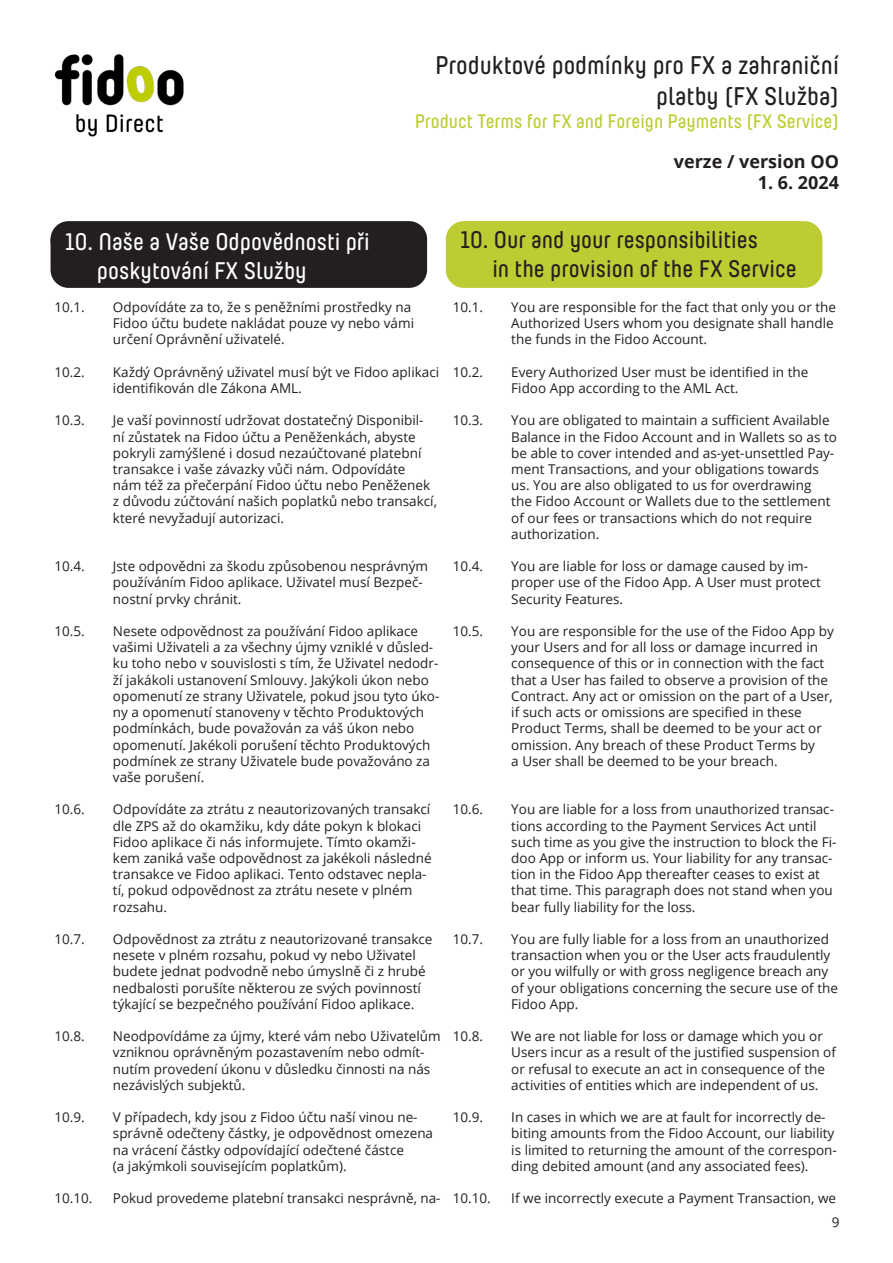
<style>
.page{position:relative;width:893px;height:1263px;background:#fff}
.page>*{position:absolute;margin:0;border:0;box-sizing:border-box;transform-origin:0 0}
.t1{font:600 25.5px/30.6px "Direct Yummo";color:#231f20;text-align:right}
.nadpis_eng{font:600 24px/28.8px "Direct Yummo";color:#231f20}
.t2{font:600 24px/28.8px "Direct Yummo";color:#fff}
.t3{font:600 19.5px "Direct Yummo";color:#bccc32}
.t4{font:700 18px "Open Sans";color:#231f20}
.t5{font:13.5px/16.2px "Open Sans";color:#231f20}
</style>
<div class="page">
<img style="left:54px;top:54px;width:130px;height:83px">
<div style="left:51px;top:221px;width:376px;height:67px;background:#231f20;border-radius:18px"></div>
<div style="left:446px;top:221px;width:376px;height:67px;background:#bccc32;border-radius:18px"></div>
<h1 class="t1" style="left:435px;top:51px;width:405px">Produktové podmínky pro FX a zahraniční platby (FX Služba)</h1>
<h3 class="t3" style="left:415px;top:111px;width:426px">Product Terms for FX and Foreign Payments (FX Service)</h3>
<h3 class="t4" style="left:674px;top:148px;width:167px">verze / version OO</h3>
<h3 class="t4" style="left:758px;top:170px;width:83px">1. 6. 2024</h3>
<p class="t2" style="left:97px;top:227px;width:274px;text-indent:-32px">10. Naše a Vaše Odpovědnosti při poskytování FX Služby</p>
<p class="nadpis_eng" style="left:492px;top:226px;width:306px;text-indent:-32px">10. Our and your responsibilities<br>in the provision of the FX Service</p>
<p class="t5" style="left:453px;top:299px;width:32px">10.1.</p>
<p class="t5" style="left:511px;top:299px;width:326px">You are responsible for the fact that only you or the<br>Authorized Users whom you designate shall handle the funds in the Fidoo Account.</p>
<p class="t5" style="left:453px;top:363px;width:32px">10.2.</p>
<p class="t5" style="left:511px;top:363px;width:299px">Every Authorized User must be identified in the<br>Fidoo App according to the AML Act.</p>
<p class="t5" style="left:453px;top:412px;width:32px">10.3.</p>
<p class="t5" style="left:511px;top:412px;width:327px">You are obligated to maintain a sufficient Available Balance in the Fidoo Account and in Wallets so as to be able to cover intended and as-yet-unsettled Pay&shy;ment Transactions, and your obligations towards us. You are also obligated to us for overdrawing<br>the Fidoo Account or Wallets due to the settlement of our fees or transactions which do not require authorization.</p>
<p class="t5" style="left:453px;top:558px;width:32px">10.4.</p>
<p class="t5" style="left:511px;top:558px;width:311px">You are liable for loss or damage caused by im&shy;proper use of the Fidoo App. A User must protect<br>Security Features.</p>
<p class="t5" style="left:453px;top:623px;width:32px">10.5.</p>
<p class="t5" style="left:511px;top:623px;width:324px">You are responsible for the use of the Fidoo App by your Users and for all loss or damage incurred in consequence of this or in connection with the fact that a User has failed to observe a provision of the Contract. Any act or omission on the part of a User, if such acts or omissions are specified in these Product Terms, shall be deemed to be your act or omission. Any breach of these Product Terms by<br>a User shall be deemed to be your breach.</p>
<p class="t5" style="left:453px;top:801px;width:32px">10.6.</p>
<p class="t5" style="left:511px;top:801px;width:327px">You are liable for a loss from unauthorized transac&shy;tions according to the Payment Services Act until such time as you give the instruction to block the Fi&shy;doo App or inform us. Your liability for any transac&shy;tion in the Fidoo App thereafter ceases to exist at that time. This paragraph does not stand when you bear fully liability for the loss.</p>
<p class="t5" style="left:453px;top:930px;width:32px">10.7.</p>
<p class="t5" style="left:511px;top:930px;width:328px">You are fully liable for a loss from an unauthorized transaction when you or the User acts fraudulently or you wilfully or with gross negligence breach any of your obligations concerning the secure use of the Fidoo App.</p>
<p class="t5" style="left:453px;top:1028px;width:32px">10.8.</p>
<p class="t5" style="left:511px;top:1028px;width:326px">We are not liable for loss or damage which you or Users incur as a result of the justified suspension of or refusal to execute an act in consequence of the activities of entities which are independent of us.</p>
<p class="t5" style="left:453px;top:1109px;width:32px">10.9.</p>
<p class="t5" style="left:511px;top:1109px;width:327px">In cases in which we are at fault for incorrectly de&shy;biting amounts from the Fidoo Account, our liability is limited to returning the amount of the correspon&shy;ding debited amount (and any associated fees).</p>
<p class="t5" style="left:453px;top:1190px;width:40px">10.10.</p>
<p class="t5" style="left:511px;top:1190px;width:326px">If we incorrectly execute a Payment Transaction, we</p>
<p class="t5" style="left:54px;top:299px;width:32px">10.1.</p>
<p class="t5" style="left:113px;top:299px;width:303px">Odpovídáte za to, že s peněžními prostředky na<br>Fidoo účtu budete nakládat pouze vy nebo vámi určení Oprávnění uživatelé.</p>
<p class="t5" style="left:54px;top:363px;width:32px">10.2.</p>
<p class="t5" style="left:113px;top:363px;width:328px">Každý Oprávněný uživatel musí být ve Fidoo aplikaci identifikován dle Zákona AML.</p>
<p class="t5" style="left:54px;top:412px;width:32px">10.3.</p>
<p class="t5" style="left:113px;top:412px;width:326px">Je vaší povinností udržovat dostatečný Disponibil&shy;ní zůstatek na Fidoo účtu a Peněženkách, abyste pokryli zamýšlené i dosud nezaúčtované platební transakce i vaše závazky vůči nám. Odpovídáte nám též za přečerpání Fidoo účtu nebo Peněženek z důvodu zúčtování našich poplatků nebo transakcí, které nevyžadují autorizaci.</p>
<p class="t5" style="left:54px;top:558px;width:32px">10.4.</p>
<p class="t5" style="left:113px;top:558px;width:317px">Jste odpovědni za škodu způsobenou nesprávným používáním Fidoo aplikace. Uživatel musí Bezpeč&shy;nostní prvky chránit.</p>
<p class="t5" style="left:54px;top:623px;width:32px">10.5.</p>
<p class="t5" style="left:113px;top:623px;width:328px">Nesete odpovědnost za používání Fidoo aplikace vašimi Uživateli a za všechny újmy vzniklé v důsled&shy;ku toho nebo v souvislosti s tím, že Uživatel nedodr&shy;ží jakákoli ustanovení Smlouvy. Jakýkoli úkon nebo opomenutí ze strany Uživatele, pokud jsou tyto úko&shy;ny a opomenutí stanoveny v těchto Produktových podmínkách, bude považován za váš úkon nebo opomenutí. Jakékoli porušení těchto Produktových podmínek ze strany Uživatele bude považováno za vaše porušení.</p>
<p class="t5" style="left:54px;top:801px;width:32px">10.6.</p>
<p class="t5" style="left:113px;top:801px;width:320px">Odpovídáte za ztrátu z neautorizovaných transakcí dle ZPS až do okamžiku, kdy dáte pokyn k blokaci Fidoo aplikace či nás informujete. Tímto okamži&shy;kem zaniká vaše odpovědnost za jakékoli následné transakce ve Fidoo aplikaci. Tento odstavec nepla&shy;tí, pokud odpovědnost za ztrátu nesete v plném rozsahu.</p>
<p class="t5" style="left:54px;top:930px;width:32px">10.7.</p>
<p class="t5" style="left:113px;top:930px;width:321px">Odpovědnost za ztrátu z neautorizované transakce nesete v plném rozsahu, pokud vy nebo Uživatel budete jednat podvodně nebo úmyslně či z hrubé nedbalosti porušíte některou ze svých povinností týkající se bezpečného používání Fidoo aplikace.</p>
<p class="t5" style="left:54px;top:1028px;width:32px">10.8.</p>
<p class="t5" style="left:113px;top:1028px;width:329px">Neodpovídáme za újmy, které vám nebo Uživatelům vzniknou oprávněným pozastavením nebo odmít&shy;nutím provedení úkonu v důsledku činnosti na nás nezávislých subjektů.</p>
<p class="t5" style="left:54px;top:1109px;width:32px">10.9.</p>
<p class="t5" style="left:113px;top:1109px;width:322px">V případech, kdy jsou z Fidoo účtu naší vinou ne&shy;správně odečteny částky, je odpovědnost omezena na vrácení částky odpovídající odečtené částce<br>(a jakýmkoli souvisejícím poplatkům).</p>
<p class="t5" style="left:54px;top:1190px;width:40px">10.10.</p>
<p class="t5" style="left:113px;top:1190px;width:329px">Pokud provedeme platební transakci nesprávně, na-</p>
<p class="t5" style="left:832px;top:1213px;width:9px">9</p>
</div>
